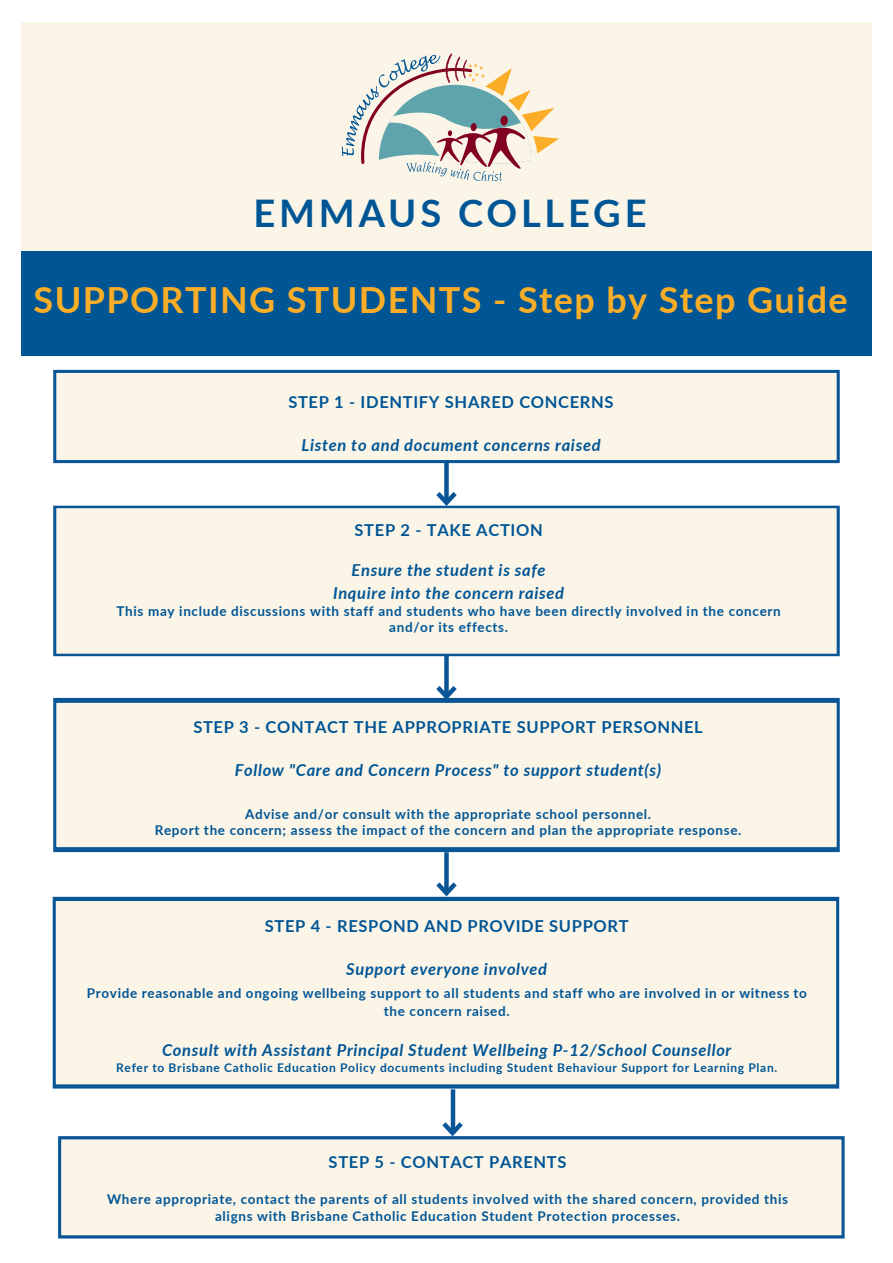
<style>
.page{position:relative;width:893px;height:1263px;background:#fff}
.page>*{position:absolute;margin:0;border:0;box-sizing:border-box;transform-origin:0 0}
.t1{font:700 38.1px "Lato";letter-spacing:.1em;color:#005595}
.t2{font:700 36px "Lato";letter-spacing:.04em;color:#faad27}
.t3{font:italic 700 16.5px/22.8px "Lato";letter-spacing:.04em;color:#005595;text-align:center}
.t4{font:700 16.5px "Lato";letter-spacing:.04em;color:#005595}
.t5{font:700 13.5px/16.2px "Lato";letter-spacing:.05em;color:#005595;text-align:center}
.t6{font:700 12px "Lato";letter-spacing:.055em;color:#005595}
</style>
<div class="page">
<div style="left:22px;top:23px;width:850px;height:305px;background:#fbf5e8"></div>
<div style="left:53px;top:370px;width:787px;height:93px;background:#fbf5e8;border:3px solid #095596"></div>
<div style="left:53px;top:698px;width:787px;height:153px;background:#fbf5e8;border:4px solid #095596"></div>
<div style="left:58px;top:1136px;width:787px;height:102px;background:#fbf5e8;border:3px solid #095596"></div>
<div style="left:52px;top:897px;width:787px;height:191px;background:#fbf5e8;border:4px solid #095596"></div>
<div style="left:53px;top:505px;width:787px;height:151px;background:#fbf5e8;border:3px solid #095596"></div>
<svg style="left:342px;top:54px;width:217px;height:127px"></svg>
<div style="left:22px;top:251px;width:850px;height:104px;background:#005595"></div>
<div style="left:444px;top:462px;width:5px;height:41px;background:#095596"></div>
<svg style="left:432px;top:487px;width:29px;height:22px"></svg>
<div style="left:444px;top:656px;width:5px;height:41px;background:#095596"></div>
<svg style="left:432px;top:681px;width:29px;height:22px"></svg>
<div style="left:444px;top:852px;width:5px;height:41px;background:#095596"></div>
<svg style="left:432px;top:877px;width:29px;height:23px"></svg>
<hr style="left:451px;top:1089px;width:4px;height:41px;background:#095596">
<svg style="left:438px;top:1117px;width:29px;height:22px"></svg>
<p class="t1" style="left:253px;top:185px;width:395px">EMMAUS COLLEGE</p>
<p class="t2" style="left:34px;top:273px;width:816px">SUPPORTING STUDENTS - Step by Step Guide</p>
<p class="t4" style="left:288px;top:390px;width:327px">STEP 1 - IDENTIFY SHARED CONCERNS</p>
<p class="t3" style="left:301px;top:433px;width:301px">Listen to and document concerns raised</p>
<p class="t4" style="left:355px;top:518px;width:190px">STEP 2 - TAKE ACTION</p>
<p class="t3" style="left:333px;top:558px;width:233px">Ensure the student is safe<br>Inquire into the concern raised</p>
<p class="t5" style="left:116px;top:602px;width:666px">This may include discussions with staff and students who have been directly involved in the concern and/or its effects.</p>
<p class="t4" style="left:193px;top:715px;width:511px">STEP 3 - CONTACT THE APPROPRIATE SUPPORT PERSONNEL</p>
<p class="t3" style="left:235px;top:757px;width:428px">Follow "Care and Concern Process" to support student(s)</p>
<p class="t5" style="left:155px;top:805px;width:588px">Advise and/or consult with the appropriate school personnel.<br>Report the concern; assess the impact of the concern and plan the appropriate response.</p>
<p class="t4" style="left:265px;top:914px;width:365px">STEP 4 - RESPOND AND PROVIDE SUPPORT</p>
<p class="t3" style="left:346px;top:957px;width:202px">Support everyone involved</p>
<p class="t5" style="left:87px;top:983px;width:721px;line-height:18.6px">Provide reasonable and ongoing wellbeing support to all students and staff who are involved in or witness to the concern raised.</p>
<p class="t3" style="left:162px;top:1038px;width:571px">Consult with Assistant Principal Student Wellbeing P-12/School Counsellor</p>
<p class="t6" style="left:116px;top:1059px;width:662px">Refer to Brisbane Catholic Education Policy documents including Student Behaviour Support for Learning Plan.</p>
<p class="t4" style="left:329px;top:1150px;width:239px">STEP 5 - CONTACT PARENTS</p>
<p class="t5" style="left:107px;top:1191px;width:683px">Where appropriate, contact the parents of all students involved with the shared concern, provided this aligns with Brisbane Catholic Education Student Protection processes.</p>
</div>
